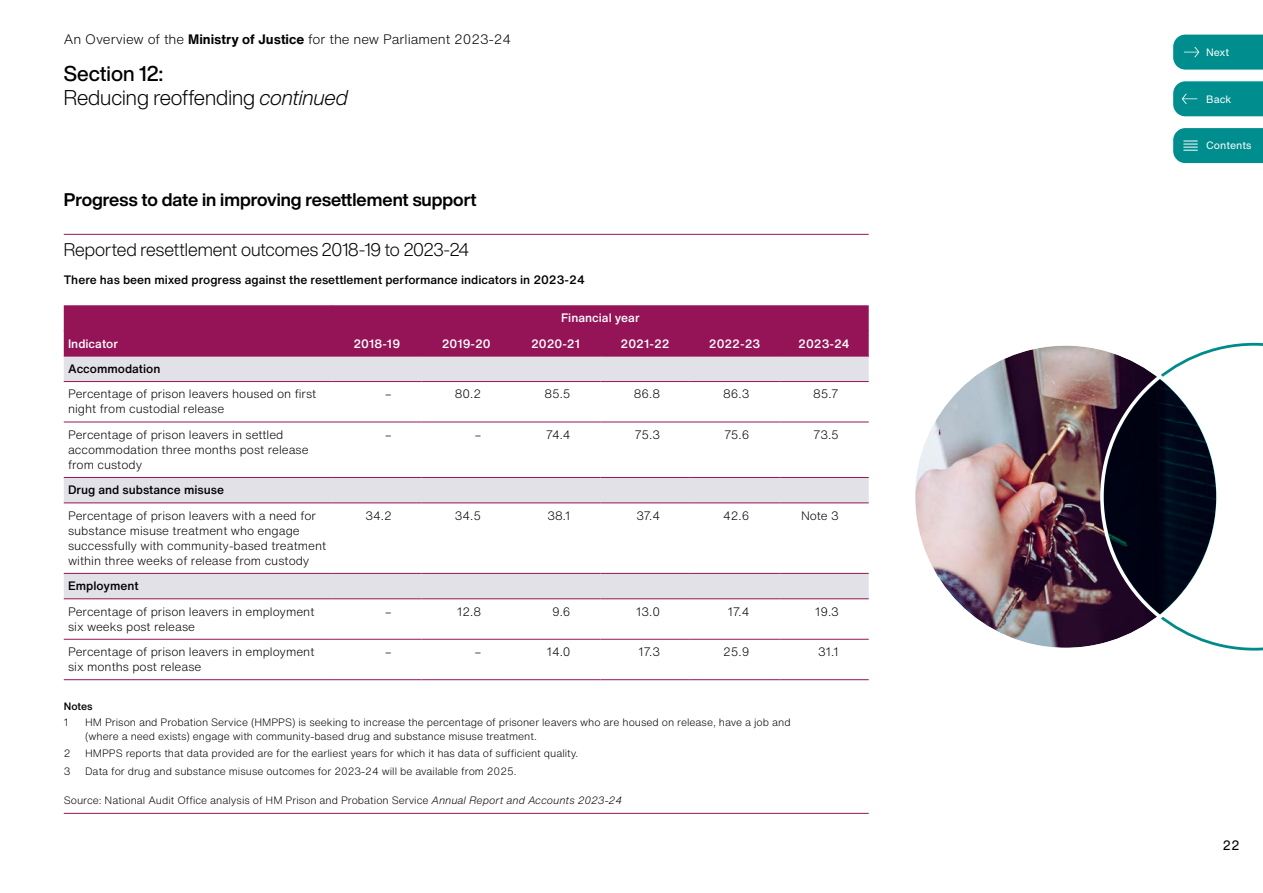
<style>
.page{position:relative;width:1263px;height:893px;background:#fff}
.page>*{position:absolute;margin:0;border:0;box-sizing:border-box;transform-origin:0 0}
.t1{font:300 21px/24px "Helvetica Now Display";color:#000}
.Overview_Head_4{font:700 18px "Helvetica Now Display";color:#000}
.t2{font:300 18px "Helvetica Now Display";color:#000}
.t3{font:300 13.5px "Helvetica Now Text";color:#000}
.t4{font:13.5px "Helvetica Now Text";color:#000}
.t5{font:300 12px/15px "Helvetica Now Text";color:#000}
.t6{font:500 12px "Helvetica Now Text";color:#000}
.t7{font:500 12px "Helvetica Now Text";color:#fff}
.t8{font:300 10.5px/13.5px "Helvetica Now Text";color:#000}
.t9{font:10.5px "Helvetica Now Text";color:#fff}
.t10{font:500 10.5px/15.6px "Helvetica Now Text";color:#000}
.s1{font-weight:700}
.s2{font-weight:500}
.s3{font-style:italic}
.s4{font-weight:300}
</style>
<div class="page">
<hr style="left:64px;top:234px;width:805px;height:1px;background:#951458">
<hr style="left:64px;top:813px;width:805px;height:1px;background:#951458">
<svg style="left:64px;top:357px;width:805px;height:242px"></svg>
<div style="left:64px;top:305px;width:805px;height:51px;background:#951458"></div>
<hr style="left:64px;top:381px;width:268px;height:1px;background:#951458">
<hr style="left:332px;top:381px;width:89px;height:1px;background:#951458">
<hr style="left:421px;top:381px;width:90px;height:1px;background:#951458">
<hr style="left:511px;top:381px;width:89px;height:1px;background:#951458">
<hr style="left:600px;top:381px;width:90px;height:1px;background:#951458">
<hr style="left:690px;top:381px;width:89px;height:1px;background:#951458">
<hr style="left:779px;top:381px;width:90px;height:1px;background:#951458">
<hr style="left:64px;top:422px;width:268px;height:1px;background:#951458">
<hr style="left:332px;top:422px;width:89px;height:1px;background:#951458">
<hr style="left:421px;top:422px;width:90px;height:1px;background:#951458">
<hr style="left:511px;top:422px;width:89px;height:1px;background:#951458">
<hr style="left:600px;top:422px;width:90px;height:1px;background:#951458">
<hr style="left:690px;top:422px;width:89px;height:1px;background:#951458">
<hr style="left:779px;top:422px;width:90px;height:1px;background:#951458">
<hr style="left:64px;top:477px;width:268px;height:1px;background:#951458">
<hr style="left:332px;top:477px;width:89px;height:1px;background:#951458">
<hr style="left:421px;top:477px;width:90px;height:1px;background:#951458">
<hr style="left:511px;top:477px;width:89px;height:1px;background:#951458">
<hr style="left:600px;top:477px;width:90px;height:1px;background:#951458">
<hr style="left:690px;top:477px;width:89px;height:1px;background:#951458">
<hr style="left:779px;top:477px;width:90px;height:1px;background:#951458">
<hr style="left:64px;top:503px;width:268px;height:1px;background:#951458">
<hr style="left:332px;top:503px;width:89px;height:1px;background:#951458">
<hr style="left:421px;top:503px;width:90px;height:1px;background:#951458">
<hr style="left:511px;top:503px;width:89px;height:1px;background:#951458">
<hr style="left:600px;top:503px;width:90px;height:1px;background:#951458">
<hr style="left:690px;top:503px;width:89px;height:1px;background:#951458">
<hr style="left:779px;top:503px;width:90px;height:1px;background:#951458">
<hr style="left:64px;top:573px;width:268px;height:1px;background:#951458">
<hr style="left:332px;top:573px;width:89px;height:1px;background:#951458">
<hr style="left:421px;top:573px;width:90px;height:1px;background:#951458">
<hr style="left:511px;top:573px;width:89px;height:1px;background:#951458">
<hr style="left:600px;top:573px;width:90px;height:1px;background:#951458">
<hr style="left:690px;top:573px;width:89px;height:1px;background:#951458">
<hr style="left:779px;top:573px;width:90px;height:1px;background:#951458">
<hr style="left:64px;top:599px;width:268px;height:1px;background:#951458">
<hr style="left:332px;top:599px;width:89px;height:1px;background:#951458">
<hr style="left:421px;top:599px;width:90px;height:1px;background:#951458">
<hr style="left:511px;top:599px;width:89px;height:1px;background:#951458">
<hr style="left:600px;top:599px;width:90px;height:1px;background:#951458">
<hr style="left:690px;top:599px;width:89px;height:1px;background:#951458">
<hr style="left:779px;top:599px;width:90px;height:1px;background:#951458">
<hr style="left:64px;top:639px;width:268px;height:1px;background:#951458">
<hr style="left:332px;top:639px;width:89px;height:1px;background:#951458">
<hr style="left:421px;top:639px;width:90px;height:1px;background:#951458">
<hr style="left:511px;top:639px;width:89px;height:1px;background:#951458">
<hr style="left:600px;top:639px;width:90px;height:1px;background:#951458">
<hr style="left:690px;top:639px;width:89px;height:1px;background:#951458">
<hr style="left:779px;top:639px;width:90px;height:1px;background:#951458">
<hr style="left:64px;top:356px;width:268px;height:1px;background:#951458">
<hr style="left:332px;top:356px;width:89px;height:1px;background:#951458">
<hr style="left:421px;top:356px;width:90px;height:1px;background:#951458">
<hr style="left:511px;top:356px;width:89px;height:1px;background:#951458">
<hr style="left:600px;top:356px;width:90px;height:1px;background:#951458">
<hr style="left:690px;top:356px;width:89px;height:1px;background:#951458">
<hr style="left:779px;top:356px;width:90px;height:1px;background:#951458">
<hr style="left:64px;top:679px;width:268px;height:1px;background:#951458">
<hr style="left:332px;top:679px;width:89px;height:1px;background:#951458">
<hr style="left:421px;top:679px;width:90px;height:1px;background:#951458">
<hr style="left:511px;top:679px;width:89px;height:1px;background:#951458">
<hr style="left:600px;top:679px;width:90px;height:1px;background:#951458">
<hr style="left:690px;top:679px;width:89px;height:1px;background:#951458">
<hr style="left:779px;top:679px;width:90px;height:1px;background:#951458">
<img style="left:916px;top:347px;width:185px;height:300px">
<svg style="left:1101px;top:343px;width:162px;height:308px"></svg>
<svg style="left:1098px;top:372px;width:123px;height:250px"></svg>
<svg style="left:1172px;top:128px;width:91px;height:36px;background:#139595"></svg>
<svg style="left:1172px;top:80px;width:91px;height:37px;background:#179797"></svg>
<svg style="left:1172px;top:34px;width:91px;height:37px;background:#179797"></svg>
<p class="t3" style="left:64px;top:29px;width:449px">An Overview of the <span class="s1">Ministry of Justice</span> for the new Parliament 2023-24</p>
<h1 class="t1" style="left:64px;top:61px;width:285px"><span class="s2">Section 12:<br></span>Reducing reoffending <span class="s3">continued</span></h1>
<p class="Overview_Head_4" style="left:64px;top:187px;width:414px">Progress to date in improving resettlement support</p>
<p class="t2" style="left:64px;top:237px;width:407px">Reported resettlement outcomes 2018-19 to 2023-24</p>
<p class="t6" style="left:64px;top:270px;width:522px">There has been mixed progress against the resettlement performance indicators in 2023-24</p>
<p class="t7" style="left:561px;top:309px;width:80px">Financial year</p>
<p class="t7" style="left:68px;top:334px;width:51px">Indicator</p>
<p class="t7" style="left:353px;top:334px;width:48px">2018-19</p>
<p class="t7" style="left:442px;top:334px;width:51px">2019-20</p>
<p class="t7" style="left:531px;top:334px;width:51px">2020-21</p>
<p class="t7" style="left:621px;top:334px;width:51px">2021-22</p>
<p class="t7" style="left:709px;top:334px;width:53px">2022-23</p>
<p class="t7" style="left:798px;top:334px;width:53px">2023-24</p>
<p class="t5" style="left:68px;top:356px;width:250px;line-height:25.3px"><span class="s2">Accommodation<br></span>Percentage of prison leavers housed on first</p>
<p class="t5" style="left:68px;top:401px;width:158px">night from custodial release</p>
<p class="t5" style="left:385px;top:386px;width:8px">–</p>
<p class="t5" style="left:455px;top:386px;width:28px">80.2</p>
<p class="t5" style="left:544px;top:386px;width:28px">85.5</p>
<p class="t5" style="left:634px;top:386px;width:28px">86.8</p>
<p class="t5" style="left:723px;top:386px;width:28px">86.3</p>
<p class="t5" style="left:813px;top:386px;width:27px">85.7</p>
<p class="t5" style="left:68px;top:427px;width:242px">Percentage of prison leavers in settled accommodation three months post release from custody</p>
<p class="t5" style="left:385px;top:427px;width:8px">–</p>
<p class="t5" style="left:475px;top:427px;width:8px">–</p>
<p class="t5" style="left:546px;top:427px;width:26px">74.4</p>
<p class="t5" style="left:634px;top:427px;width:27px">75.3</p>
<p class="t5" style="left:724px;top:427px;width:27px">75.6</p>
<p class="t5" style="left:813px;top:427px;width:27px">73.5</p>
<p class="t5" style="left:68px;top:477px;width:249px;line-height:25.3px"><span class="s2">Drug and substance misuse<br></span>Percentage of prison leavers with a need for</p>
<p class="t5" style="left:68px;top:523px;width:260px">substance misuse treatment who engage successfully with community-based treatment within three weeks of release from custody</p>
<p class="t5" style="left:365px;top:508px;width:28px">34.2</p>
<p class="t5" style="left:455px;top:508px;width:28px">34.5</p>
<p class="t5" style="left:547px;top:508px;width:25px">38.1</p>
<p class="t5" style="left:636px;top:508px;width:25px">37.4</p>
<p class="t5" style="left:723px;top:508px;width:28px">42.6</p>
<p class="t5" style="left:801px;top:508px;width:39px">Note 3</p>
<p class="t5" style="left:68px;top:573px;width:248px;line-height:25.3px"><span class="s2">Employment<br></span>Percentage of prison leavers in employment</p>
<p class="t5" style="left:68px;top:618px;width:129px">six weeks post release</p>
<p class="t5" style="left:385px;top:603px;width:8px">–</p>
<p class="t5" style="left:457px;top:603px;width:25px">12.8</p>
<p class="t5" style="left:552px;top:603px;width:20px">9.6</p>
<p class="t5" style="left:636px;top:603px;width:25px">13.0</p>
<p class="t5" style="left:728px;top:603px;width:23px">17.4</p>
<p class="t5" style="left:815px;top:603px;width:25px">19.3</p>
<p class="t5" style="left:68px;top:644px;width:248px">Percentage of prison leavers in employment six months post release</p>
<p class="t5" style="left:385px;top:644px;width:8px">–</p>
<p class="t5" style="left:475px;top:644px;width:8px">–</p>
<p class="t5" style="left:547px;top:644px;width:25px">14.0</p>
<p class="t5" style="left:638px;top:644px;width:23px">17.3</p>
<p class="t5" style="left:723px;top:644px;width:28px">25.9</p>
<p class="t5" style="left:818px;top:644px;width:22px">31.1</p>
<p class="t10" style="left:64px;top:699px;width:30px">Notes<br><span class="s4">1</span></p>
<p class="t8" style="left:85px;top:715px;width:707px">HM Prison and Probation Service (HMPPS) is seeking to increase the percentage of prisoner leavers who are housed on release, have a job and (where a need exists) engage with community-based drug and substance misuse treatment.</p>
<p class="t8" style="left:64px;top:746px;width:8px">2</p>
<p class="t8" style="left:85px;top:746px;width:495px">HMPPS reports that data provided are for the earliest years for which it has data of sufficient quality.</p>
<p class="t8" style="left:64px;top:764px;width:8px">3</p>
<p class="t8" style="left:85px;top:764px;width:433px">Data for drug and substance misuse outcomes for 2023-24 will be available from 2025.</p>
<p class="t8" style="left:64px;top:794px;width:560px">Source: National Audit Office analysis of HM Prison and Probation Service <span class="s3">Annual Report and Accounts 2023-24</span></p>
<p class="t9" style="left:1206px;top:44px;width:25px">Next</p>
<p class="t9" style="left:1206px;top:91px;width:27px">Back</p>
<p class="t9" style="left:1206px;top:138px;width:47px">Contents</p>
<p class="t4" style="left:1222px;top:835px;width:19px">22</p>
</div>
